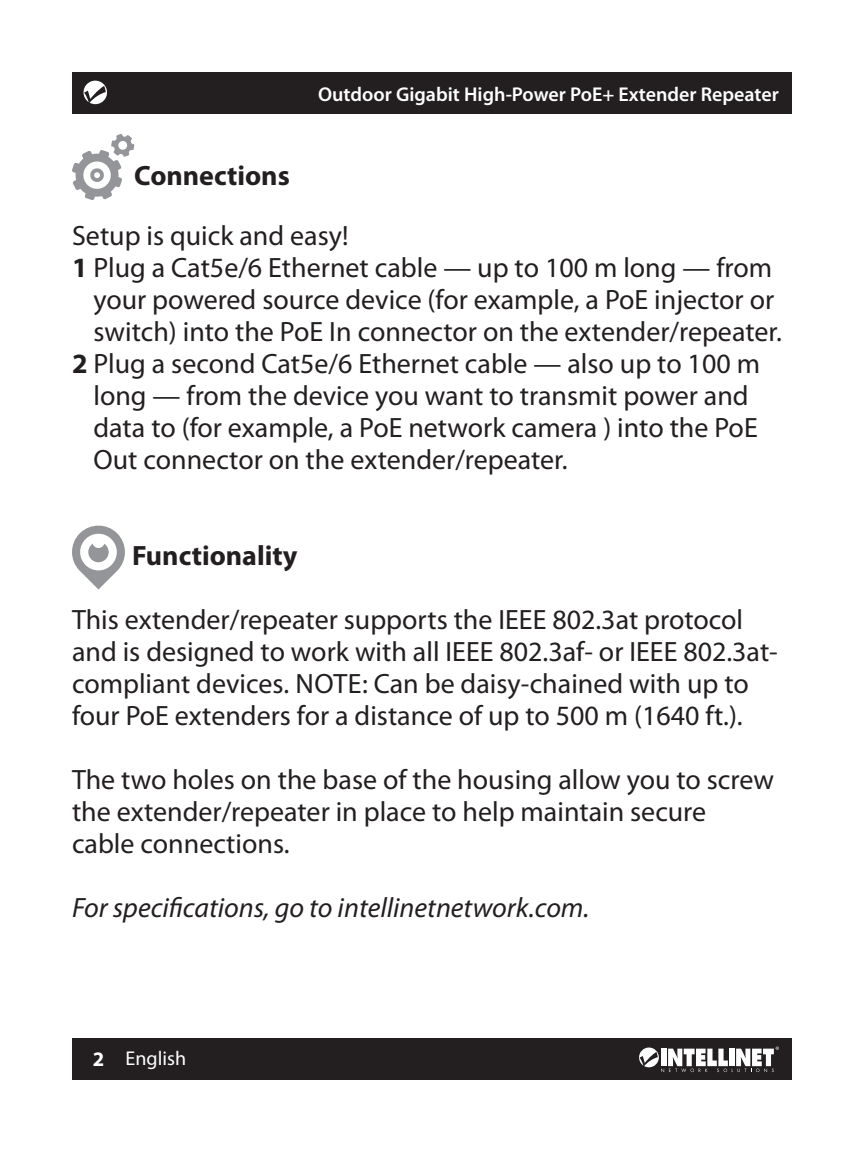
<style>
.page{position:relative;width:864px;height:1152px;background:#fff}
.page>*{position:absolute;margin:0;border:0;box-sizing:border-box;transform-origin:0 0}
.t1{font:28px/32px "Myriad Pro";color:#231f20}
.t2{font:italic 28px "Myriad Pro";color:#231f20}
.t3{font:700 28px "Myriad Pro";color:#231f20}
.t4{font:700 20.8px "Myriad Pro";color:#fff}
.t5{font:600 20px "Myriad Pro";color:#fff}
.t6{font:20px "Myriad Pro";color:#fff}
.s1{font-weight:700}
</style>
<div class="page">
<div style="left:72px;top:1039px;width:720px;height:41px;background:#231f20"></div>
<div style="left:72px;top:72px;width:720px;height:41px;background:#231f20"></div>
<svg style="left:84px;top:81px;width:23px;height:23px"></svg>
<svg style="left:639px;top:1047px;width:140px;height:25px"></svg>
<svg style="left:72px;top:525px;width:53px;height:65px"></svg>
<svg style="left:72px;top:134px;width:62px;height:66px"></svg>
<p class="t5" style="left:318px;top:82px;width:462px">Outdoor Gigabit High-Power PoE+ Extender Repeater</p>
<p class="t3" style="left:134px;top:157px;width:157px">Connections</p>
<p class="t1" style="left:72px;top:219px;width:278px">Setup is quick and easy!</p>
<p class="t1" style="left:93px;top:251px;width:690px;text-indent:-21px"><span class="s1">1</span> Plug a Cat5e/6 Ethernet cable — up to 100 m long — from your powered source device (for example, a PoE injector or switch) into the PoE In connector on the extender/repeater.</p>
<p class="t1" style="left:93px;top:347px;width:668px;text-indent:-21px"><span class="s1">2</span> Plug a second Cat5e/6 Ethernet cable — also up to 100 m long — from the device you want to transmit power and data to (for example, a PoE network camera ) into the PoE Out connector on the extender/repeater.</p>
<p class="t3" style="left:132px;top:537px;width:167px">Functionality</p>
<p class="t1" style="left:72px;top:603px;width:707px">This extender/repeater supports the IEEE 802.3at protocol and is designed to work with all IEEE 802.3af- or IEEE 802.3at&shy;compliant devices. NOTE: Can be daisy-chained with up to four PoE extenders for a distance of up to 500 m (1640 ft.).</p>
<p class="t1" style="left:72px;top:763px;width:704px">The two holes on the base of the housing allow you to screw the extender/repeater in place to help maintain secure cable connections.</p>
<p class="t2" style="left:72px;top:890px;width:519px">For specifications, go to intellinetnetwork.com.</p>
<p class="t4" style="left:93px;top:1046px;width:13px">2</p>
<p class="t6" style="left:126px;top:1046px;width:62px">English</p>
</div>
